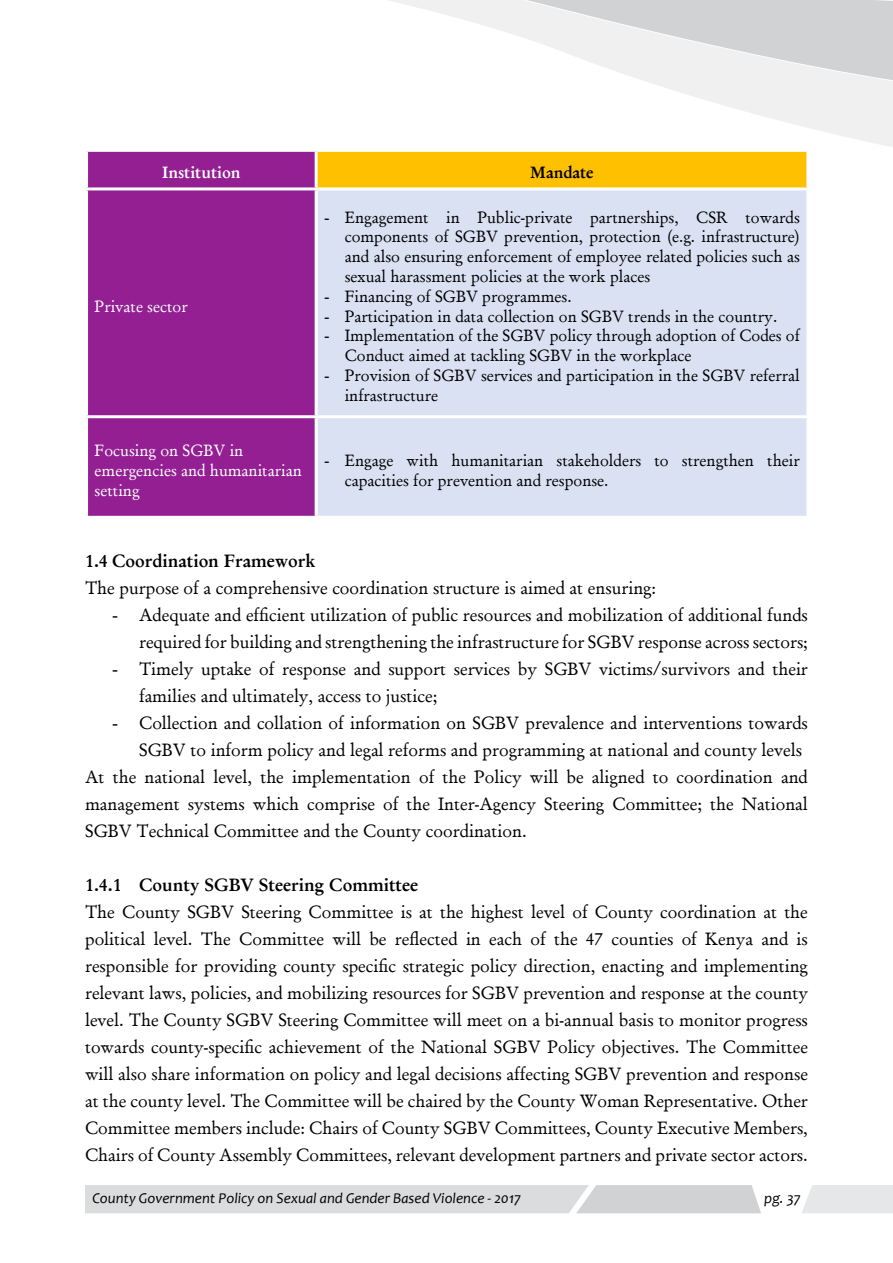
<style>
.page{position:relative;width:893px;height:1263px;background:#fff}
.page>*{position:absolute;margin:0;border:0;box-sizing:border-box;transform-origin:0 0}
.t1{font:18px/27px "Garamond Antiqua";color:#000;text-align:right}
.t2{font:600 18px "Garamond";color:#000}
.t3{font:16.5px/19.8px "Garamond Antiqua";color:#000}
.t4{font:16.5px/19.8px "Garamond Antiqua";color:#fff}
.t5{font:600 16.5px "Garamond";color:#fff}
.t6{font:600 16.5px "Garamond";color:#000}
.t7{font:italic 15px "Candara";color:#000}
.s1{font-family:"Times New Roman"}
</style>
<div class="page">
<svg style="left:389px;top:0;width:504px;height:147px"></svg>
<svg style="left:85px;top:1185px;width:676px;height:28px"></svg>
<div style="left:802px;top:1185px;width:91px;height:28px;background:#e6e7e8"></div>
<div style="left:88px;top:152px;width:227px;height:364px;background:#931f92"></div>
<div style="left:316px;top:150px;width:492px;height:39px;background:#ffc000"></div>
<div style="left:318px;top:190px;width:488px;height:326px;background:#d9e1f3"></div>
<hr style="left:316px;top:149px;width:493px;height:3px;background:#fff">
<hr style="left:315px;top:152px;width:3px;height:35px;background:#fff">
<hr style="left:806px;top:152px;width:3px;height:35px;background:#fff">
<hr style="left:85px;top:187px;width:231px;height:3px;background:#fff">
<hr style="left:316px;top:187px;width:493px;height:3px;background:#fff">
<hr style="left:85px;top:415px;width:231px;height:3px;background:#fff">
<hr style="left:316px;top:415px;width:493px;height:3px;background:#fff">
<p class="t5" style="left:162px;top:162px;width:80px">Institution</p>
<p class="t6" style="left:531px;top:162px;width:64px">Mandate</p>
<p class="t4" style="left:95px;top:296px;width:95px">Private sector</p>
<p class="t3" style="left:345px;top:207px;width:457px;text-align:justify;text-indent:-20px"><span class="s1">-</span> Engagement in Public-private partnerships, CSR towards components of SGBV prevention, protection (e.g. infrastructure) and also ensuring enforcement of employee related policies such as sexual harassment policies at the work places</p>
<p class="t3" style="left:324px;top:286px;width:249px"><span class="s1">-</span> Financing of SGBV programmes.</p>
<p class="t3" style="left:324px;top:306px;width:454px"><span class="s1">-</span> Participation in data collection on SGBV trends in the country.</p>
<p class="t3" style="left:345px;top:326px;width:457px;text-indent:-20px"><span class="s1">-</span> Implementation of the SGBV policy through adoption of Codes of<br>Conduct aimed at tackling SGBV in the workplace</p>
<p class="t3" style="left:345px;top:365px;width:457px;text-indent:-20px"><span class="s1">-</span> Provision of SGBV services and participation in the SGBV referral infrastructure</p>
<p class="t4" style="left:95px;top:440px;width:209px">Focusing on SGBV in emergencies and humanitarian setting</p>
<p class="t3" style="left:345px;top:450px;width:457px;text-indent:-20px"><span class="s1">-</span> Engage with humanitarian stakeholders to strengthen their capacities for prevention and response.</p>
<p class="t2" style="left:85px;top:549px;width:232px">1.4 Coordination Framework</p>
<p class="t1" style="left:85px;top:574px;width:573px">The purpose of a comprehensive coordination structure is aimed at ensuring:</p>
<p class="t1" style="left:112px;top:601px;width:697px"><span class="s1">-</span> Adequate and efficient utilization of public resources and mobilization of additional funds required for building and strengthening the infrastructure for SGBV response across sectors;</p>
<p class="t1" style="left:139px;top:655px;width:670px;text-align:left;text-indent:-27px"><span class="s1">-</span> Timely uptake of response and support services by SGBV victims/survivors and their families and ultimately, access to justice;</p>
<p class="t1" style="left:112px;top:709px;width:697px"><span class="s1">-</span> Collection and collation of information on SGBV prevalence and interventions towards</p>
<p class="t1" style="left:139px;top:736px;width:664px">SGBV to inform policy and legal reforms and programming at national and county levels</p>
<p class="t1" style="left:85px;top:763px;width:724px">At the national level, the implementation of the Policy will be aligned to coordination and</p>
<p class="t1" style="left:85px;top:790px;width:724px">management systems which comprise of the Inter-Agency Steering Committee; the National</p>
<p class="t1" style="left:85px;top:817px;width:443px">SGBV Technical Committee and the County coordination.</p>
<p class="t2" style="left:85px;top:873px;width:335px">1.4.1 County SGBV Steering Committee</p>
<p class="t1" style="left:85px;top:898px;width:724px;text-align:justify">The County SGBV Steering Committee is at the highest level of County coordination at the political level. The Committee will be reflected in each of the 47 counties of Kenya and is responsible for providing county specific strategic policy direction, enacting and implementing relevant laws, policies, and mobilizing resources for SGBV prevention and response at the county level. The County SGBV Steering Committee will meet on a bi-annual basis to monitor progress towards county-specific achievement of the National SGBV Policy objectives. The Committee will also share information on policy and legal decisions affecting SGBV prevention and response at the county level. The Committee will be chaired by the County Woman Representative. Other Committee members include: Chairs of County SGBV Committees, County Executive Members, Chairs of County Assembly Committees, relevant development partners and private sector actors.</p>
<p class="t7" style="left:92px;top:1188px;width:430px">County Government Policy on Sexual and Gender Based Violence - 2017</p>
<p class="t7" style="left:764px;top:1188px;width:38px">pg. 37</p>
</div>
